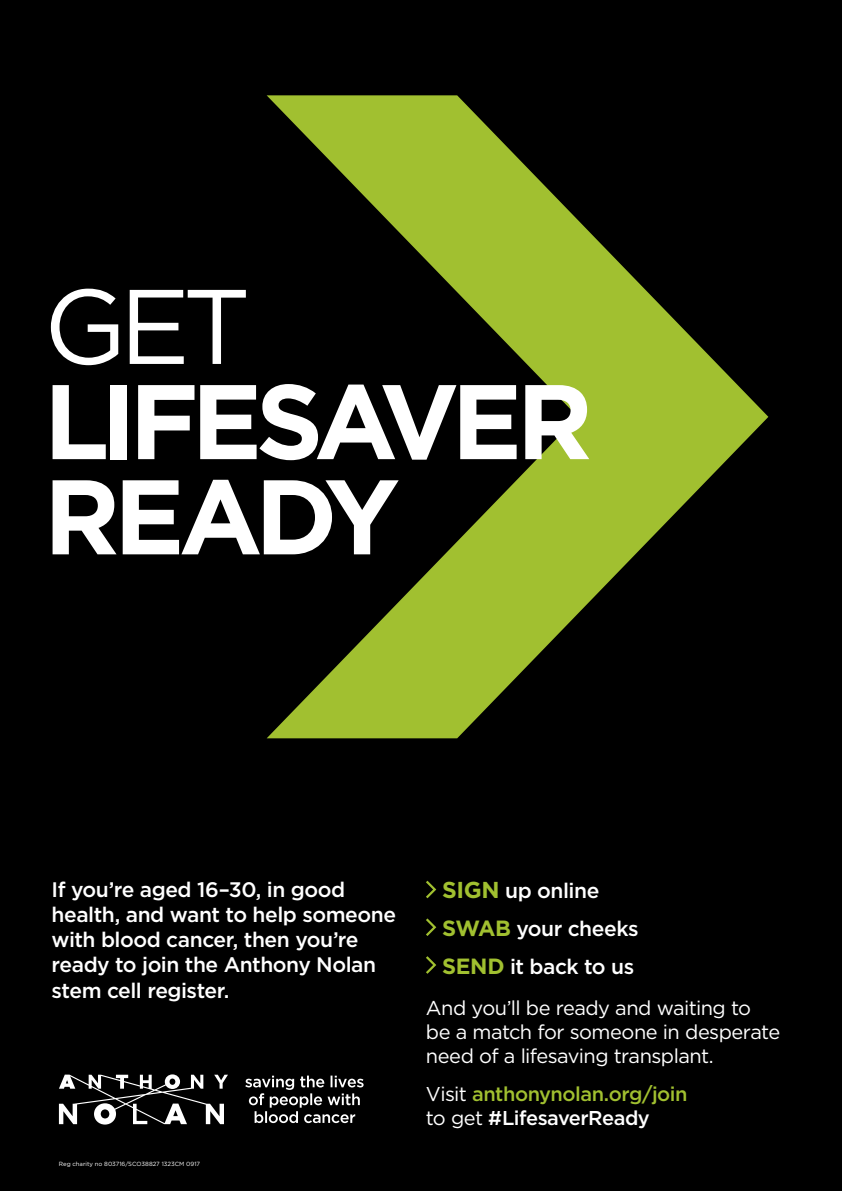
<style>
.page{position:relative;width:842px;height:1191px;background:#000}
.page>*{position:absolute;margin:0;border:0;box-sizing:border-box;transform-origin:0 0}
.t1{font:700 105.7px "Gotham";letter-spacing:-.07em;color:#fff}
.t2{font:105.7px "Gotham";color:#fff}
.t3{font:500 21px/25.4px "Gotham";letter-spacing:-.025em;color:#fff}
.t4{font:20px/24px "Gotham";letter-spacing:-.025em;color:#fff}
.t5{font:500 20px/24px "Gotham";letter-spacing:-.025em;color:#a1c030}
.t6{font:6px "Gotham";color:#fff}
.s1{font-weight:700;font-size:23px;color:#a1c030}
.s2{font-weight:700;font-size:22px;color:#a1c030}
.s3{font-weight:400;color:#fff}
.s4{color:#fff}
</style>
<div class="page">
<svg style="left:267px;top:95px;width:501px;height:643px"></svg>
<svg style="left:426px;top:880px;width:11px;height:19px"></svg>
<svg style="left:426px;top:918px;width:11px;height:18px"></svg>
<svg style="left:426px;top:956px;width:10px;height:18px"></svg>
<svg style="left:59px;top:1074px;width:169px;height:50px"></svg>
<svg style="left:245px;top:1075px;width:119px;height:48px"></svg>
<p class="t2" style="left:44px;top:259px;width:209px">GET</p>
<p class="t1" style="left:44px;top:351px;width:551px">LIFESAVER</p>
<p class="t1" style="left:44px;top:447px;width:358px">READY</p>
<p class="t3" style="left:52px;top:876px;width:346px">If you’re aged 16–30, in good health, and want to help someone with blood cancer, then you’re ready to join the Anthony Nolan stem cell register.</p>
<p class="t3" style="left:442px;top:878px;width:159px"><span class="s1">SIGN</span> up online</p>
<p class="t3" style="left:442px;top:915px;width:198px"><span class="s2">SWAB</span> your cheeks</p>
<p class="t3" style="left:442px;top:953px;width:194px"><span class="s2">SEND</span> it back to us</p>
<p class="t4" style="left:426px;top:995px;width:356px">And you’ll be ready and waiting to be a match for someone in desperate need of a lifesaving transplant.</p>
<p class="t5" style="left:426px;top:1081px;width:263px"><span class="s3">Visit</span> anthonynolan.org/join <span class="s3">to get</span> <span class="s4">#LifesaverReady</span></p>
<p class="t6" style="left:59px;top:1160px;width:143px">Reg charity no 803716/SCO38827 1323CM 0917</p>
</div>
